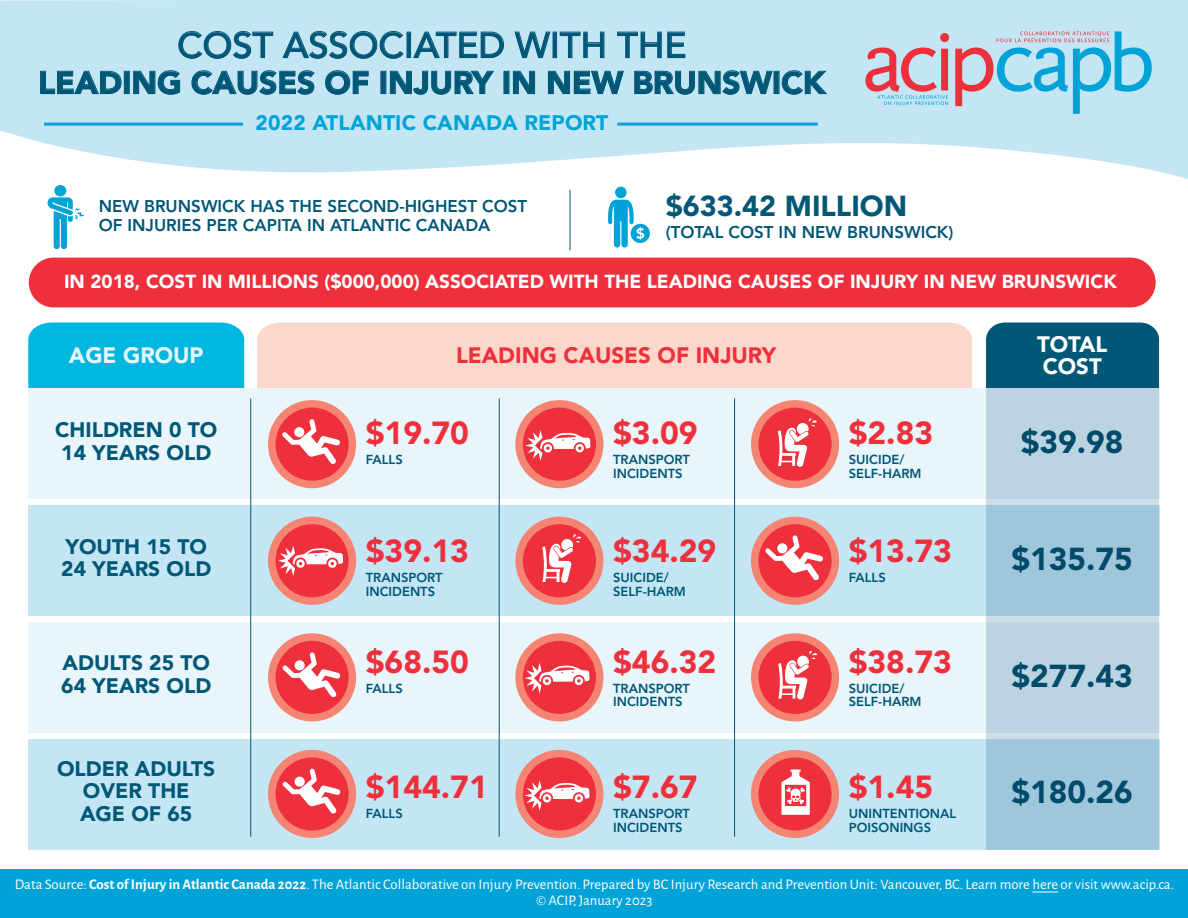
<style>
.page{position:relative;width:1188px;height:918px;background:#fff}
.page>*{position:absolute;margin:0;border:0;box-sizing:border-box;transform-origin:0 0}
.t1{font:500 36px "Avenir";color:#005776}
.t2{font:900 31.65px "Avenir LT Std";color:#ee303c}
.t3{font:900 31.5px "Avenir";color:#005776}
.t4{font:900 31.5px "Avenir LT Std";color:#005776}
.t5{font:900 28.8px "Avenir LT Std";color:#005776}
.t6{font:900 22.2px "Avenir LT Std";color:#ee303c}
.t7{font:900 22.2px/22.2px "Avenir LT Std";color:#fff}
.t8{font:900 22.2px "Avenir LT Std";color:#e8f5fb}
.t9{font:900 21px/22.5px "Avenir";color:#005776}
.t10{font:900 21px "Avenir";letter-spacing:.01em;color:#00a3d8}
.t11{font:900 18.75px "Avenir LT Std";color:#fff}
.t12{font:800 16.95px/19px "Avenir LT Std";color:#005776}
.t13{font:14.7px/15.5px "Alegreya Sans";color:#fff;text-align:center}
.t14{font:800 12.9px/13.5px "Avenir LT Std";color:#005776}
.s1{font-weight:700}
</style>
<div class="page">
<div style="left:986px;top:323px;width:173px;height:65px;background:#005776"></div>
<div style="left:28px;top:739px;width:1131px;height:110px;background:#c4e6f4"></div>
<div style="left:28px;top:622px;width:1131px;height:110px;background:#e8f5fb"></div>
<div style="left:28px;top:505px;width:1131px;height:110px;background:#c4e6f4"></div>
<div style="left:28px;top:388px;width:1131px;height:110px;background:#e8f5fb"></div>
<div style="left:257px;top:323px;width:715px;height:65px;background:#fcd7cb"></div>
<div style="left:28px;top:323px;width:216px;height:65px;background:#00b7e0"></div>
<svg style="left:0;top:0;width:1188px;height:180px;fill:#c4e6f4"></svg>
<div style="left:29px;top:258px;width:1127px;height:49px;background:#ee303c;border-radius:25px"></div>
<svg style="left:955px;top:31px;width:197px;height:83px"></svg>
<svg style="left:865px;top:33px;width:84px;height:73px"></svg>
<div style="left:0;top:869px;width:1188px;height:49px;background:#00a3d8"></div>
<svg style="left:1032px;top:892px;width:26px;height:1px"></svg>
<svg style="left:179px;top:31px;width:94px;height:28px"></svg>
<svg style="left:283px;top:31px;width:120px;height:28px"></svg>
<div style="left:407px;top:32px;width:4px;height:26px;border:1px solid #005776"></div>
<svg style="left:413px;top:32px;width:91px;height:26px"></svg>
<svg style="left:515px;top:32px;width:35px;height:26px"></svg>
<div style="left:553px;top:32px;width:4px;height:26px;border:1px solid #005776"></div>
<svg style="left:560px;top:32px;width:44px;height:26px"></svg>
<svg style="left:617px;top:32px;width:68px;height:26px"></svg>
<svg style="left:40px;top:71px;width:81px;height:23px"></svg>
<div style="left:124px;top:71px;width:5px;height:23px;border:1px solid #005776"></div>
<svg style="left:133px;top:70px;width:47px;height:25px"></svg>
<svg style="left:192px;top:70px;width:122px;height:25px"></svg>
<svg style="left:325px;top:70px;width:44px;height:25px"></svg>
<svg style="left:390px;top:71px;width:104px;height:24px"></svg>
<svg style="left:513px;top:71px;width:22px;height:23px"></svg>
<svg style="left:548px;top:71px;width:76px;height:23px"></svg>
<svg style="left:634px;top:70px;width:138px;height:25px"></svg>
<svg style="left:782px;top:70px;width:45px;height:25px"></svg>
<hr style="left:44px;top:123px;width:199px;height:3px;background:#00a3d8">
<hr style="left:617px;top:123px;width:201px;height:3px;background:#00a3d8">
<div style="left:54px;top:185px;width:12px;height:11px;background:#00a3d8;border-radius:50%"></div>
<svg style="left:47px;top:197px;width:37px;height:53px"></svg>
<svg style="left:608px;top:187px;width:42px;height:61px"></svg>
<hr style="left:570px;top:190px;width:1px;height:60px;background:#005776">
<svg style="left:268px;top:400px;width:88px;height:88px"></svg>
<div style="left:294px;top:427px;width:10px;height:10px;background:#fff;border-radius:50%"></div>
<svg style="left:515px;top:400px;width:88px;height:88px"></svg>
<svg style="left:751px;top:400px;width:88px;height:88px"></svg>
<svg style="left:268px;top:517px;width:88px;height:88px"></svg>
<svg style="left:515px;top:517px;width:88px;height:88px"></svg>
<svg style="left:751px;top:517px;width:88px;height:88px"></svg>
<div style="left:777px;top:543px;width:11px;height:10px;background:#fff;border-radius:50%"></div>
<svg style="left:268px;top:633px;width:88px;height:88px"></svg>
<div style="left:295px;top:660px;width:10px;height:10px;background:#fff;border-radius:50%"></div>
<svg style="left:515px;top:633px;width:88px;height:88px"></svg>
<svg style="left:751px;top:633px;width:88px;height:88px"></svg>
<svg style="left:268px;top:750px;width:88px;height:88px"></svg>
<div style="left:295px;top:776px;width:10px;height:11px;background:#fff;border-radius:50%"></div>
<svg style="left:515px;top:750px;width:88px;height:88px"></svg>
<svg style="left:751px;top:750px;width:88px;height:88px"></svg>
<svg style="left:987px;top:388px;width:172px;height:461px;fill:#bcd4e2"></svg>
<hr style="left:250px;top:398px;width:1px;height:439px;background:#005776">
<hr style="left:499px;top:398px;width:1px;height:439px;background:#005776">
<hr style="left:734px;top:398px;width:1px;height:439px;background:#005776">
<h1 class="t1" style="left:177px;top:14px;width:511px">COST ASSOCIATED WITH THE</h1>
<h3 class="t3" style="left:38px;top:56px;width:789px">LEADING CAUSES OF INJURY IN NEW BRUNSWICK</h3>
<h3 class="t10" style="left:256px;top:104px;width:354px">2022 ATLANTIC CANADA REPORT</h3>
<p class="t12" style="left:99px;top:197px;width:430px">NEW BRUNSWICK HAS THE SECOND-HIGHEST COST<br>OF INJURIES PER CAPITA IN ATLANTIC CANADA</p>
<h3 class="t5" style="left:666px;top:188px;width:243px">$633.42 MILLION</h3>
<p class="t12" style="left:666px;top:223px;width:289px">(TOTAL COST IN NEW BRUNSWICK)</p>
<p class="t11" style="left:64px;top:271px;width:1054px">IN 2018, COST IN MILLIONS ($000,000) ASSOCIATED WITH THE LEADING CAUSES OF INJURY IN NEW BRUNSWICK</p>
<h3 class="t8" style="left:69px;top:342px;width:136px">AGE GROUP</h3>
<h3 class="t6" style="left:456px;top:342px;width:322px">LEADING CAUSES OF INJURY</h3>
<h3 class="t7" style="left:1037px;top:333px;width:72px">TOTAL<br>COST</h3>
<h3 class="t9" style="left:55px;top:418px;width:164px">CHILDREN 0 TO<br>14 YEARS OLD</h3>
<h2 class="t2" style="left:366px;top:414px;width:105px">$19.70</h2>
<h3 class="t4" style="left:1021px;top:423px;width:104px">$39.98</h3>
<h2 class="t2" style="left:613px;top:414px;width:86px">$3.09</h2>
<p class="t14" style="left:613px;top:453px;width:78px">TRANSPORT<br>INCIDENTS</p>
<h2 class="t2" style="left:849px;top:414px;width:86px">$2.83</h2>
<p class="t14" style="left:849px;top:453px;width:74px">SUICIDE/<br>SELF-HARM</p>
<p class="t14" style="left:366px;top:453px;width:38px">FALLS</p>
<h3 class="t9" style="left:61px;top:535px;width:152px">YOUTH 15 TO<br>24 YEARS OLD</h3>
<h2 class="t2" style="left:366px;top:532px;width:105px">$39.13</h2>
<h3 class="t4" style="left:1012px;top:540px;width:123px">$135.75</h3>
<p class="t14" style="left:366px;top:571px;width:78px">TRANSPORT<br>INCIDENTS</p>
<h2 class="t2" style="left:613px;top:532px;width:105px">$34.29</h2>
<p class="t14" style="left:613px;top:571px;width:74px">SUICIDE/<br>SELF-HARM</p>
<h2 class="t2" style="left:849px;top:532px;width:105px">$13.73</h2>
<p class="t14" style="left:849px;top:571px;width:38px">FALLS</p>
<h2 class="t2" style="left:366px;top:643px;width:105px">$68.50</h2>
<p class="t14" style="left:366px;top:682px;width:38px">FALLS</p>
<h2 class="t2" style="left:613px;top:643px;width:105px">$46.32</h2>
<p class="t14" style="left:613px;top:682px;width:78px">TRANSPORT<br>INCIDENTS</p>
<h2 class="t2" style="left:849px;top:643px;width:105px">$38.73</h2>
<p class="t14" style="left:849px;top:682px;width:74px">SUICIDE/<br>SELF-HARM</p>
<h3 class="t9" style="left:61px;top:651px;width:152px">ADULTS 25 TO<br>64 YEARS OLD</h3>
<h3 class="t4" style="left:1012px;top:656px;width:123px">$277.43</h3>
<h3 class="t9" style="left:57px;top:757px;width:160px;text-align:center">OLDER ADULTS<br>OVER THE<br>AGE OF 65</h3>
<h2 class="t2" style="left:366px;top:768px;width:123px">$144.71</h2>
<h3 class="t4" style="left:1012px;top:773px;width:123px">$180.26</h3>
<p class="t14" style="left:366px;top:807px;width:38px">FALLS</p>
<h2 class="t2" style="left:613px;top:768px;width:86px">$7.67</h2>
<p class="t14" style="left:613px;top:807px;width:78px">TRANSPORT<br>INCIDENTS</p>
<h2 class="t2" style="left:849px;top:768px;width:86px">$1.45</h2>
<p class="t14" style="left:849px;top:807px;width:109px">UNINTENTIONAL<br>POISONINGS</p>
<p class="t13" style="left:15px;top:876px;width:1161px">Data Source: <span class="s1">Cost of Injury in Atlantic Canada 2022</span>. The Atlantic Collaborative on Injury Prevention. Prepared by BC Injury Research and Prevention Unit: Vancouver, BC. Learn more here or visit www.acip.ca. © ACIP, January 2023</p>
</div>
